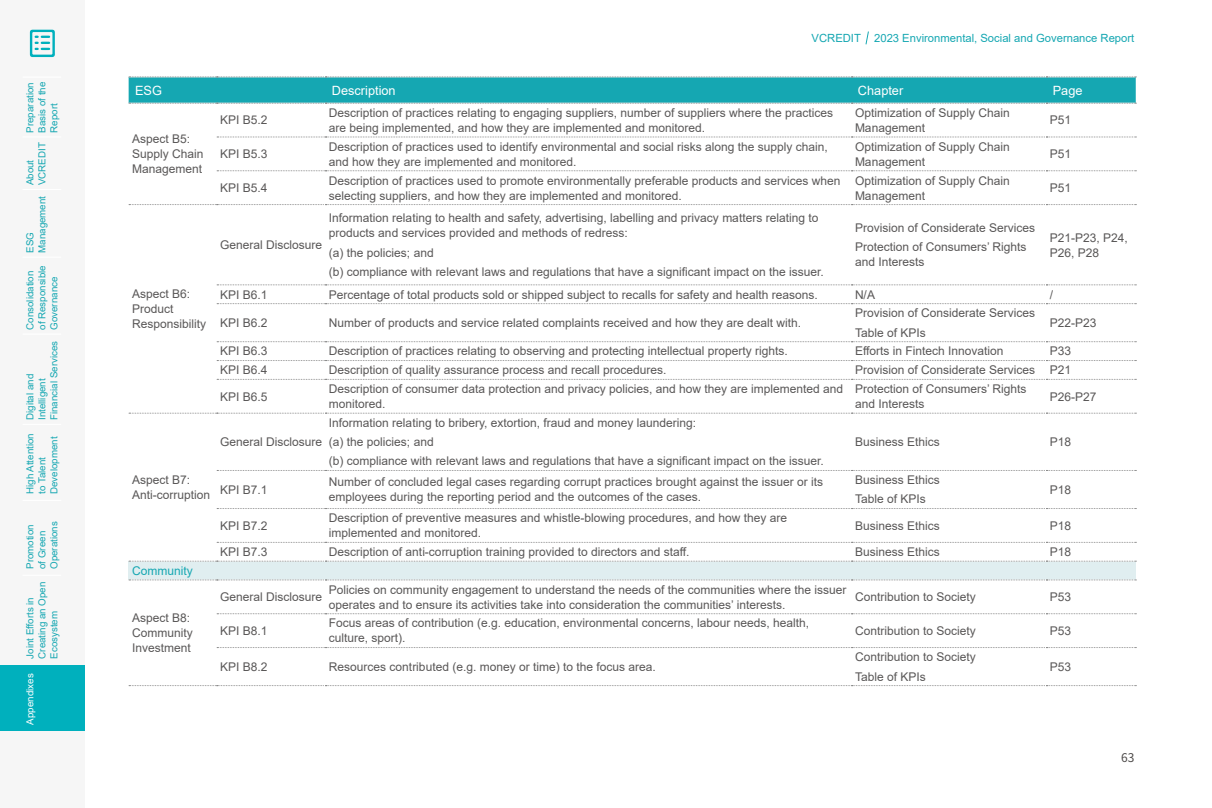
<style>
.page{position:relative;width:1212px;height:808px;background:#fff}
.page>*{position:absolute;margin:0;border:0;box-sizing:border-box;transform-origin:0 0}
.t1{font:12.75px "Arial";color:#fff}
.t2{font:12px/15px "Arial";color:#595757}
.t3{font:12px "Arial";color:#15a7b2}
.t4{font:12px "Source Han Sans CN";color:#4c4948}
.t5{font:11.25px "Arial";color:#15a7b2}
.t6{font:9.75px/12px "Arial";color:#15a7b2}
.t7{font:9.75px "Arial";color:#fff}
</style>
<div class="page">
<div style="left:0;top:0;width:85px;height:808px;background:#f6f6f6"></div>
<div style="left:0;top:665px;width:85px;height:66px;background:#00b0bd"></div>
<svg style="left:30px;top:30px;width:25px;height:27px"></svg>
<hr style="left:23px;top:77px;width:38px;height:1px;background:#fff">
<hr style="left:23px;top:136px;width:38px;height:2px;background:#fff">
<hr style="left:23px;top:189px;width:38px;height:1px;background:#fff">
<hr style="left:23px;top:257px;width:38px;height:1px;background:#fff">
<hr style="left:23px;top:334px;width:38px;height:1px;background:#fff">
<hr style="left:23px;top:424px;width:38px;height:1px;background:#fff">
<hr style="left:23px;top:500px;width:38px;height:1px;background:#fff">
<hr style="left:23px;top:575px;width:38px;height:1px;background:#fff">
<svg style="left:865px;top:31px;width:4px;height:14px"></svg>
<div style="left:129px;top:561px;width:1007px;height:19px;background:#e0eef0"></div>
<svg style="left:129px;top:77px;width:1007px;height:27px;background:#22aab4"></svg>
<svg style="left:217px;top:137px;width:919px;height:1px"></svg>
<svg style="left:217px;top:170px;width:919px;height:1px"></svg>
<svg style="left:129px;top:204px;width:1007px;height:1px"></svg>
<svg style="left:217px;top:284px;width:919px;height:1px"></svg>
<svg style="left:217px;top:303px;width:919px;height:1px"></svg>
<svg style="left:217px;top:341px;width:919px;height:1px"></svg>
<svg style="left:217px;top:360px;width:919px;height:1px"></svg>
<svg style="left:217px;top:379px;width:919px;height:1px"></svg>
<svg style="left:129px;top:413px;width:1007px;height:1px"></svg>
<svg style="left:217px;top:470px;width:919px;height:1px"></svg>
<svg style="left:217px;top:508px;width:919px;height:1px"></svg>
<svg style="left:217px;top:542px;width:919px;height:1px"></svg>
<svg style="left:129px;top:561px;width:1007px;height:1px"></svg>
<svg style="left:129px;top:579px;width:1007px;height:1px"></svg>
<svg style="left:217px;top:613px;width:919px;height:1px"></svg>
<svg style="left:217px;top:647px;width:919px;height:1px"></svg>
<svg style="left:129px;top:685px;width:1007px;height:1px"></svg>
<p class="t6" style="left:24px;top:133px;width:52px;text-align:justify;rotate:-90deg">Preparation Basis of the Report</p>
<p class="t6" style="left:24px;top:185px;width:44px;rotate:-90deg">About<br>VCREDIT</p>
<p class="t6" style="left:24px;top:253px;width:58px;rotate:-90deg">ESG<br>Management</p>
<p class="t6" style="left:24px;top:330px;width:66px;rotate:-90deg">Consolidation of Responsible<br>Governance</p>
<p class="t6" style="left:24px;top:420px;width:81px;rotate:-90deg">Digital and<br>Intelligent<br>Financial Services</p>
<p class="t6" style="left:24px;top:494px;width:62px;rotate:-90deg">High Attention to Talent<br>Development</p>
<p class="t6" style="left:24px;top:569px;width:49px;rotate:-90deg">Promotion of Green<br>Operations</p>
<p class="t6" style="left:24px;top:659px;width:78px;rotate:-90deg">Joint Efforts in<br>Creating an Open<br>Ecosystem</p>
<p class="t7" style="left:23px;top:724px;width:52px;rotate:-90deg">Appendixes</p>
<p class="t5" style="left:811px;top:30px;width:324px">VCREDIT 2023 Environmental, Social and Governance Report</p>
<p class="t1" style="left:135px;top:81px;width:28px">ESG</p>
<p class="t1" style="left:332px;top:81px;width:65px">Description</p>
<p class="t1" style="left:858px;top:81px;width:47px">Chapter</p>
<p class="t1" style="left:1053px;top:81px;width:31px">Page</p>
<p class="t2" style="left:132px;top:131px;width:73px">Aspect B5:<br>Supply Chain<br>Management</p>
<p class="t2" style="left:220px;top:113px;width:49px">KPI B5.2</p>
<p class="t2" style="left:329px;top:105px;width:506px">Description of practices relating to engaging suppliers, number of suppliers where the practices are being implemented, and how they are implemented and monitored.</p>
<p class="t2" style="left:855px;top:105px;width:156px">Optimization of Supply Chain<br>Management</p>
<p class="t2" style="left:1050px;top:113px;width:23px">P51</p>
<p class="t2" style="left:220px;top:146px;width:49px">KPI B5.3</p>
<p class="t2" style="left:329px;top:139px;width:500px">Description of practices used to identify environmental and social risks along the supply chain, and how they are implemented and monitored.</p>
<p class="t2" style="left:855px;top:139px;width:156px">Optimization of Supply Chain<br>Management</p>
<p class="t2" style="left:1050px;top:146px;width:23px">P51</p>
<p class="t2" style="left:220px;top:180px;width:49px">KPI B5.4</p>
<p class="t2" style="left:329px;top:173px;width:513px">Description of practices used to promote environmentally preferable products and services when selecting suppliers, and how they are implemented and monitored.</p>
<p class="t2" style="left:855px;top:173px;width:156px">Optimization of Supply Chain<br>Management</p>
<p class="t2" style="left:1050px;top:180px;width:23px">P51</p>
<p class="t2" style="left:132px;top:286px;width:76px">Aspect B6:<br>Product<br>Responsibility</p>
<p class="t2" style="left:132px;top:472px;width:80px">Aspect B7:<br>Anti-corruption</p>
<p class="t3" style="left:132px;top:562px;width:62px">Community</p>
<p class="t2" style="left:132px;top:610px;width:62px">Aspect B8:<br>Community<br>Investment</p>
<p class="t2" style="left:220px;top:237px;width:104px">General Disclosure</p>
<p class="t2" style="left:329px;top:210px;width:491px">Information relating to health and safety, advertising, labelling and privacy matters relating to products and services provided and methods of redress:</p>
<p class="t2" style="left:329px;top:243px;width:496px;line-height:19.2px">(a) the policies; and<br>(b) compliance with relevant laws and regulations that have a significant impact on the issuer.</p>
<p class="t2" style="left:855px;top:218px;width:182px;line-height:19.2px">Provision of Considerate Services<br>Protection of Consumers’ Rights</p>
<p class="t2" style="left:855px;top:254px;width:71px">and Interests</p>
<p class="t2" style="left:1050px;top:230px;width:80px">P21-P23, P24,<br>P26, P28</p>
<p class="t2" style="left:220px;top:287px;width:49px">KPI B6.1</p>
<p class="t2" style="left:329px;top:287px;width:490px">Percentage of total products sold or shipped subject to recalls for safety and health reasons.</p>
<p class="t2" style="left:855px;top:287px;width:22px">N/A</p>
<p class="t2" style="left:1050px;top:287px;width:5px">/</p>
<p class="t2" style="left:220px;top:315px;width:49px">KPI B6.2</p>
<p class="t2" style="left:329px;top:315px;width:474px">Number of products and service related complaints received and how they are dealt with.</p>
<p class="t2" style="left:855px;top:303px;width:182px;line-height:19.2px">Provision of Considerate Services<br>Table of KPIs</p>
<p class="t2" style="left:1050px;top:315px;width:48px">P22-P23</p>
<p class="t2" style="left:220px;top:344px;width:49px">KPI B6.3</p>
<p class="t2" style="left:329px;top:344px;width:460px">Description of practices relating to observing and protecting intellectual property rights.</p>
<p class="t2" style="left:855px;top:344px;width:150px">Efforts in Fintech Innovation</p>
<p class="t2" style="left:1050px;top:344px;width:23px">P33</p>
<p class="t2" style="left:220px;top:362px;width:49px">KPI B6.4</p>
<p class="t2" style="left:329px;top:362px;width:339px">Description of quality assurance process and recall procedures.</p>
<p class="t2" style="left:855px;top:362px;width:218px">Provision of Considerate Services P21</p>
<p class="t2" style="left:220px;top:389px;width:49px">KPI B6.5</p>
<p class="t2" style="left:329px;top:381px;width:516px">Description of consumer data protection and privacy policies, and how they are implemented and monitored.</p>
<p class="t2" style="left:855px;top:381px;width:173px">Protection of Consumers’ Rights and Interests</p>
<p class="t2" style="left:1050px;top:389px;width:48px">P26-P27</p>
<p class="t2" style="left:220px;top:434px;width:104px">General Disclosure</p>
<p class="t2" style="left:329px;top:413px;width:496px;line-height:19.2px">Information relating to bribery, extortion, fraud and money laundering:<br>(a) the policies; and<br>(b) compliance with relevant laws and regulations that have a significant impact on the issuer.</p>
<p class="t2" style="left:855px;top:434px;width:86px">Business Ethics</p>
<p class="t2" style="left:1050px;top:434px;width:23px">P18</p>
<p class="t2" style="left:220px;top:482px;width:49px">KPI B7.1</p>
<p class="t2" style="left:329px;top:474px;width:496px">Number of concluded legal cases regarding corrupt practices brought against the issuer or its employees during the reporting period and the outcomes of the cases.</p>
<p class="t2" style="left:855px;top:470px;width:86px;line-height:19.2px">Business Ethics<br>Table of KPIs</p>
<p class="t2" style="left:1050px;top:482px;width:23px">P18</p>
<p class="t2" style="left:220px;top:518px;width:49px">KPI B7.2</p>
<p class="t2" style="left:329px;top:510px;width:460px">Description of preventive measures and whistle-blowing procedures, and how they are implemented and monitored.</p>
<p class="t2" style="left:855px;top:518px;width:86px">Business Ethics</p>
<p class="t2" style="left:1050px;top:518px;width:23px">P18</p>
<p class="t2" style="left:220px;top:544px;width:49px">KPI B7.3</p>
<p class="t2" style="left:329px;top:544px;width:362px">Description of anti-corruption training provided to directors and staff.</p>
<p class="t2" style="left:855px;top:544px;width:86px">Business Ethics</p>
<p class="t2" style="left:1050px;top:544px;width:23px">P18</p>
<p class="t2" style="left:220px;top:589px;width:104px">General Disclosure</p>
<p class="t2" style="left:329px;top:582px;width:519px">Policies on community engagement to understand the needs of the communities where the issuer operates and to ensure its activities take into consideration the communities’ interests.</p>
<p class="t2" style="left:855px;top:589px;width:122px">Contribution to Society</p>
<p class="t2" style="left:1050px;top:589px;width:23px">P53</p>
<p class="t2" style="left:220px;top:623px;width:49px">KPI B8.1</p>
<p class="t2" style="left:329px;top:616px;width:482px">Focus areas of contribution (e.g. education, environmental concerns, labour needs, health, culture, sport).</p>
<p class="t2" style="left:855px;top:623px;width:122px">Contribution to Society</p>
<p class="t2" style="left:1050px;top:623px;width:23px">P53</p>
<p class="t2" style="left:220px;top:659px;width:49px">KPI B8.2</p>
<p class="t2" style="left:329px;top:659px;width:328px">Resources contributed (e.g. money or time) to the focus area.</p>
<p class="t2" style="left:855px;top:647px;width:122px;line-height:19.2px">Contribution to Society<br>Table of KPIs</p>
<p class="t2" style="left:1050px;top:659px;width:23px">P53</p>
<p class="t4" style="left:1121px;top:750px;width:15px">63</p>
</div>
